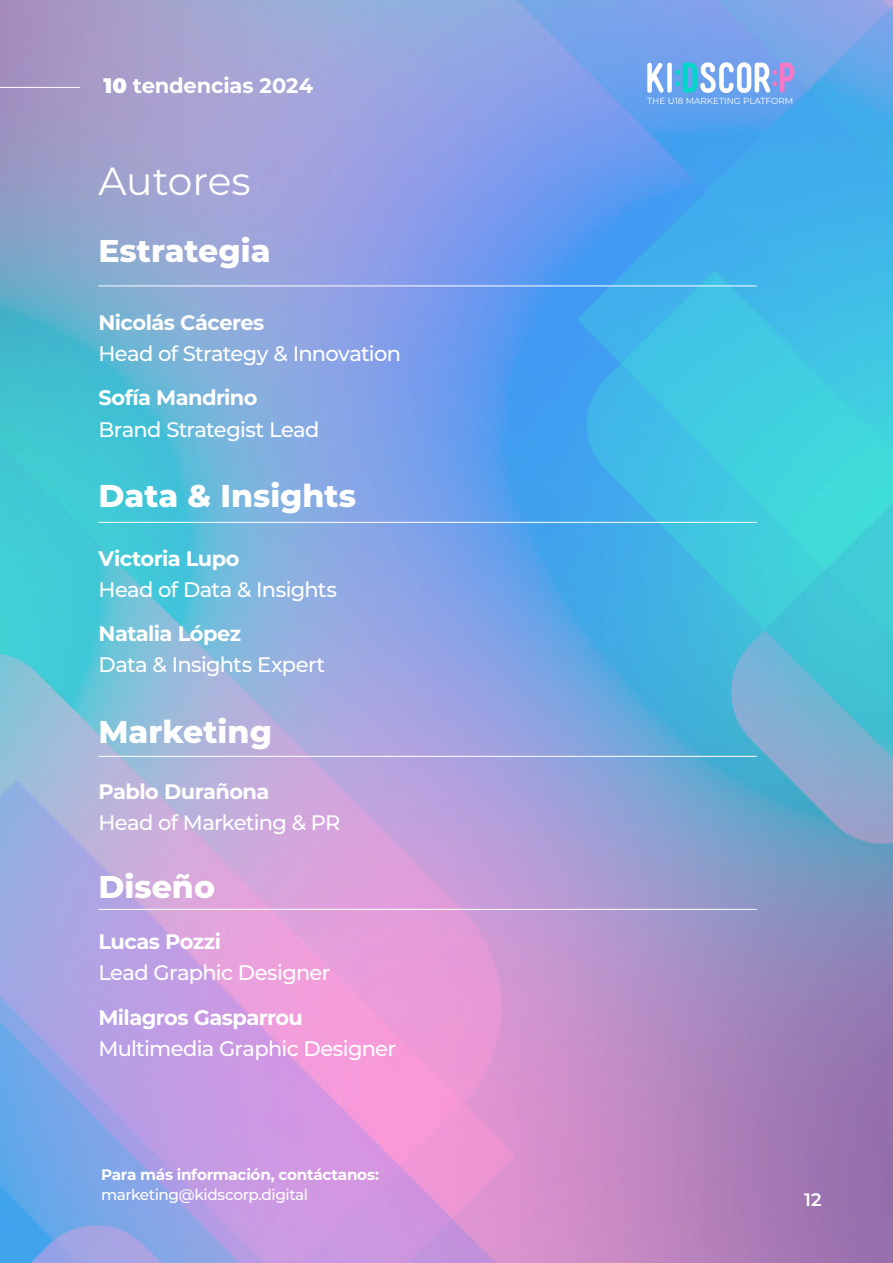
<style>
.page{position:relative;width:893px;height:1263px;background:#fff}
.page>*{position:absolute;margin:0;border:0;box-sizing:border-box;transform-origin:0 0}
.t1{font:39.15px "Montserrat";letter-spacing:-.005em;color:#fff}
.t2{font:800 31.5px "Montserrat";color:#fff}
.t3{font:500 21px "Montserrat";letter-spacing:-.035em;color:#fff}
.t4{font:700 21px "Montserrat";letter-spacing:-.025em;color:#fff}
.t5{font:700 21px "Montserrat";letter-spacing:-.005em;color:#fff}
.t6{font:600 18px "Montserrat";color:#fff}
.t7{font:700 15.3px "Montserrat";letter-spacing:-.02em;color:#fff}
.t8{font:500 15.3px "Montserrat";letter-spacing:-.025em;color:#fff}
.t9{font:8.85px "Montserrat";color:#fff}
.s1{font-weight:900}
</style>
<div class="page">
<img style="left:0;top:0;width:893px;height:1263px">
<hr style="left:0;top:87px;width:80px;height:1px;background:#fff">
<hr style="left:98px;top:286px;width:659px;height:1px;background:#fff">
<hr style="left:98px;top:522px;width:659px;height:1px;background:#fff">
<hr style="left:98px;top:756px;width:659px;height:1px;background:#fff">
<hr style="left:98px;top:909px;width:659px;height:1px;background:#fff">
<svg style="left:647px;top:62px;width:147px;height:31px"></svg>
<p class="t5" style="left:103px;top:71px;width:211px"><span class="s1">10</span> tendencias 2024</p>
<h1 class="t1" style="left:98px;top:154px;width:154px">Autores</h1>
<h2 class="t2" style="left:98px;top:228px;width:174px">Estrategia</h2>
<p class="t4" style="left:98px;top:307px;width:168px">Nicolás Cáceres</p>
<p class="t3" style="left:98px;top:339px;width:304px">Head of Strategy &amp; Innovation</p>
<p class="t4" style="left:98px;top:383px;width:161px">Sofía Mandrino</p>
<p class="t3" style="left:98px;top:414px;width:222px">Brand Strategist Lead</p>
<h2 class="t2" style="left:98px;top:473px;width:259px">Data &amp; Insights</h2>
<p class="t4" style="left:99px;top:543px;width:142px">Victoria Lupo</p>
<p class="t3" style="left:99px;top:574px;width:240px">Head of Data &amp; Insights</p>
<p class="t4" style="left:99px;top:619px;width:144px">Natalia López</p>
<p class="t3" style="left:99px;top:650px;width:228px">Data &amp; Insights Expert</p>
<h2 class="t2" style="left:98px;top:709px;width:175px">Marketing</h2>
<p class="t4" style="left:98px;top:776px;width:173px">Pablo Durañona</p>
<p class="t3" style="left:98px;top:808px;width:244px">Head of Marketing &amp; PR</p>
<h2 class="t2" style="left:98px;top:864px;width:118px">Diseño</h2>
<p class="t4" style="left:98px;top:926px;width:124px">Lucas Pozzi</p>
<p class="t3" style="left:98px;top:958px;width:233px">Lead Graphic Designer</p>
<p class="t4" style="left:98px;top:1002px;width:206px">Milagros Gasparrou</p>
<p class="t3" style="left:98px;top:1034px;width:299px">Multimedia Graphic Designer</p>
<p class="t7" style="left:101px;top:1163px;width:279px">Para más información, contáctanos:</p>
<p class="t8" style="left:101px;top:1184px;width:209px">marketing@kidscorp.digital</p>
<p class="t9" style="left:647px;top:95px;width:148px">THE U18 MARKETING PLATFORM</p>
<p class="t6" style="left:804px;top:1187px;width:19px">12</p>
</div>
